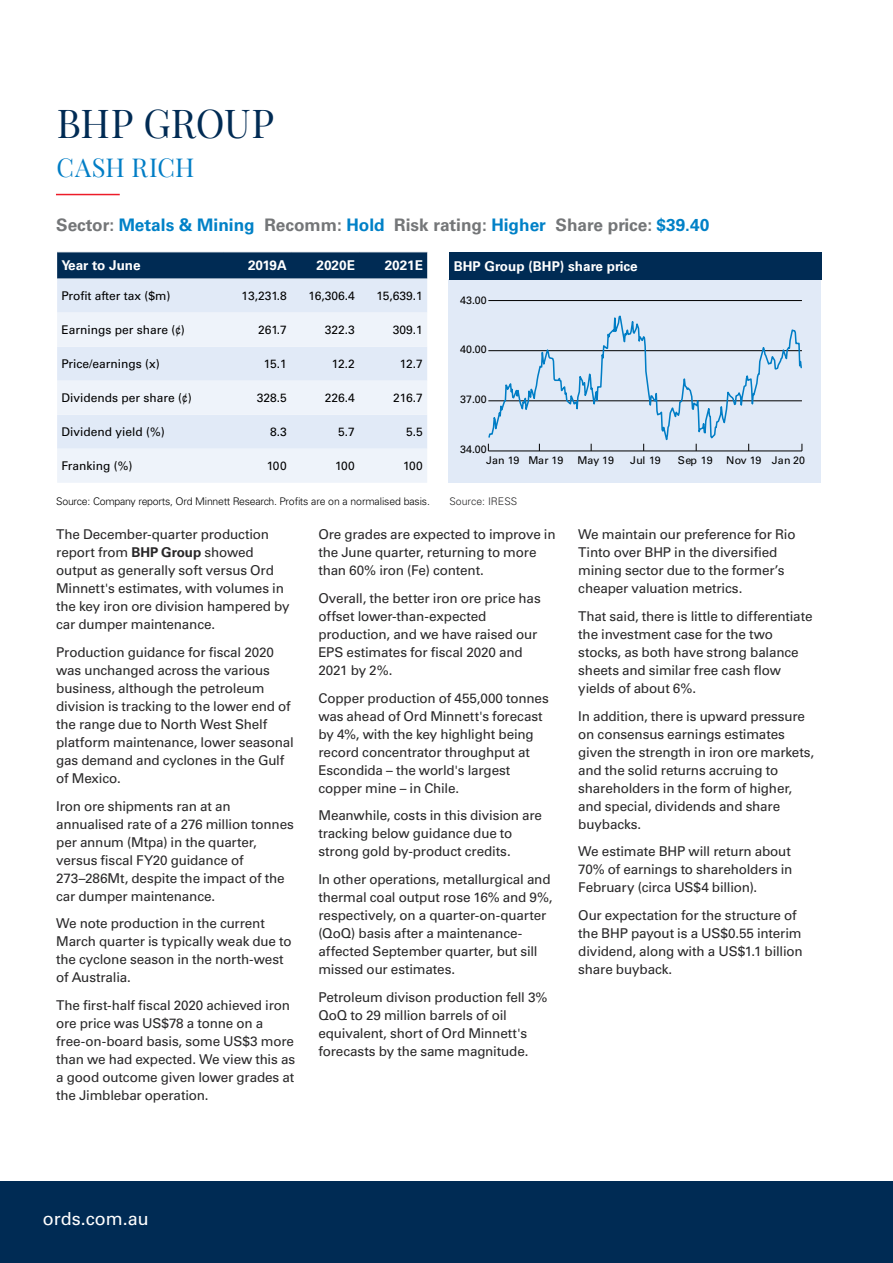
<style>
.page{position:relative;width:893px;height:1263px;background:#fff}
.page>*{position:absolute;margin:0;border:0;box-sizing:border-box;transform-origin:0 0}
.t1{font:39px "Playfair Display";letter-spacing:-.005em;color:#002b54}
.t2{font:25.5px "Playfair Display";letter-spacing:.02em;color:#007dc5}
.t3{font:18px "Univers LT Std";color:#fff}
.t4{font:700 17.25px "Univers LT Std";color:#747678}
.t5{font:13.5px/18px "Univers LT Std";letter-spacing:-.015em;color:#292829}
.t6{font:700 13.5px "Univers LT Std";color:#fff}
.t7{font:12px "Univers LT Std";color:#000}
.t8{font:10.65px "Univers LT Std";letter-spacing:-.005em;color:#000}
.t9{font:300 10.5px "Univers LT Std";letter-spacing:-.02em;color:#000}
.t10{font:300 10.5px "Univers LT Std";color:#292829}
.s1{color:#0081c7}
.s2{font-family:"Arial Narrow"}
.s3{font-weight:700}
</style>
<div class="page">
<div style="left:0;top:1181px;width:893px;height:82px;background:#002b54"></div>
<div style="left:449px;top:279px;width:372px;height:204px;background:#e1eaf7"></div>
<div style="left:57px;top:253px;width:370px;height:26px;background:#002b54"></div>
<div style="left:57px;top:279px;width:370px;height:34px;background:#e1eaf7"></div>
<svg style="left:57px;top:313px;width:370px;height:170px;background:#e8eff8"></svg>
<div style="left:449px;top:253px;width:373px;height:27px;background:#002b54"></div>
<hr style="left:488px;top:451px;width:314px;height:1px;background:#000">
<svg style="left:487px;top:300px;width:316px;height:147px"></svg>
<hr style="left:56px;top:194px;width:64px;height:1px;background:#ed1c29">
<h1 class="t1" style="left:57px;top:99px;width:219px">BHP GROUP</h1>
<h2 class="t2" style="left:57px;top:151px;width:139px">CASH RICH</h2>
<p class="t4" style="left:56px;top:215px;width:655px">Sector: <span class="s1">Metals &amp; Mining</span> Recomm: <span class="s1">Hold</span> Risk rating: <span class="s1">Higher</span> Share price: <span class="s1">$39.40</span></p>
<p class="t6" style="left:61px;top:257px;width:81px">Year to June</p>
<p class="t6" style="left:248px;top:257px;width:40px">2019A</p>
<p class="t6" style="left:317px;top:257px;width:40px">2020E</p>
<p class="t6" style="left:385px;top:257px;width:40px">2021E</p>
<p class="t7" style="left:61px;top:289px;width:111px">Profit after tax ($m)</p>
<p class="t7" style="left:242px;top:289px;width:47px">13,231.8</p>
<p class="t7" style="left:308px;top:289px;width:48px">16,306.4</p>
<p class="t7" style="left:376px;top:289px;width:48px">15,639.1</p>
<p class="t7" style="left:61px;top:323px;width:125px">Earnings per share (<span class="s2">¢</span>)</p>
<p class="t7" style="left:258px;top:323px;width:30px">261.7</p>
<p class="t7" style="left:325px;top:323px;width:32px">322.3</p>
<p class="t7" style="left:393px;top:323px;width:32px">309.1</p>
<p class="t7" style="left:61px;top:357px;width:100px">Price/earnings (x)</p>
<p class="t7" style="left:264px;top:357px;width:25px">15.1</p>
<p class="t7" style="left:332px;top:357px;width:25px">12.2</p>
<p class="t7" style="left:400px;top:357px;width:25px">12.7</p>
<p class="t7" style="left:61px;top:391px;width:132px">Dividends per share (<span class="s2">¢</span>)</p>
<p class="t7" style="left:257px;top:391px;width:32px">328.5</p>
<p class="t7" style="left:325px;top:391px;width:32px">226.4</p>
<p class="t7" style="left:393px;top:391px;width:31px">216.7</p>
<p class="t7" style="left:61px;top:425px;width:105px">Dividend yield (%)</p>
<p class="t7" style="left:270px;top:425px;width:18px">8.3</p>
<p class="t7" style="left:338px;top:425px;width:18px">5.7</p>
<p class="t7" style="left:406px;top:425px;width:18px">5.5</p>
<p class="t7" style="left:61px;top:459px;width:73px">Franking (%)</p>
<p class="t7" style="left:267px;top:459px;width:21px">100</p>
<p class="t7" style="left:335px;top:459px;width:21px">100</p>
<p class="t7" style="left:403px;top:459px;width:21px">100</p>
<p class="t6" style="left:454px;top:258px;width:185px">BHP Group (BHP) share price</p>
<p class="t8" style="left:460px;top:294px;width:28px">43.00</p>
<p class="t8" style="left:460px;top:343px;width:28px">40.00</p>
<p class="t8" style="left:460px;top:393px;width:28px">37.00</p>
<p class="t8" style="left:460px;top:443px;width:28px">34.00</p>
<p class="t8" style="left:486px;top:454px;width:79px">Jan 19 Mar 19</p>
<p class="t8" style="left:577px;top:454px;width:38px">May 19</p>
<p class="t8" style="left:630px;top:454px;width:32px">Jul 19</p>
<p class="t8" style="left:678px;top:454px;width:36px">Sep 19</p>
<p class="t8" style="left:726px;top:454px;width:81px">Nov 19 Jan 20</p>
<p class="t9" style="left:56px;top:495px;width:375px">Source: Company reports, Ord Minnett Research. Profits are on a normalised basis.</p>
<p class="t10" style="left:449px;top:495px;width:69px">Source: IRESS</p>
<p class="t5" style="left:56px;top:525px;width:235px">The December-quarter production report from <span class="s3">BHP Group</span> showed output as generally soft versus Ord<br>Minnett's estimates, with volumes in the key iron ore division hampered by car dumper maintenance.</p>
<p class="t5" style="left:56px;top:643px;width:239px">Production guidance for fiscal 2020 was unchanged across the various business, although the petroleum division is tracking to the lower end of the range due to North West Shelf platform maintenance, lower seasonal gas demand and cyclones in the Gulf of Mexico.</p>
<p class="t5" style="left:56px;top:797px;width:239px">Iron ore shipments ran at an annualised rate of a 276 million tonnes per annum (Mtpa) in the quarter, versus fiscal FY20 guidance of<br>273–286Mt, despite the impact of the car dumper maintenance.</p>
<p class="t5" style="left:56px;top:915px;width:237px">We note production in the current<br>March quarter is typically weak due to the cyclone season in the north-west of Australia.</p>
<p class="t5" style="left:56px;top:996px;width:240px">The first-half fiscal 2020 achieved iron ore price was US$78 a tonne on a free-on-board basis, some US$3 more than we had expected. We view this as a good outcome given lower grades at the Jimblebar operation.</p>
<p class="t5" style="left:318px;top:525px;width:239px">Ore grades are expected to improve in the June quarter, returning to more than 60% iron (Fe) content.</p>
<p class="t5" style="left:318px;top:589px;width:224px">Overall, the better iron ore price has offset lower-than-expected production, and we have raised our<br>EPS estimates for fiscal 2020 and<br>2021 by 2%.</p>
<p class="t5" style="left:318px;top:689px;width:232px">Copper production of 455,000 tonnes was ahead of Ord Minnett's forecast by 4%, with the key highlight being record concentrator throughput at<br>Escondida – the world's largest copper mine – in Chile.</p>
<p class="t5" style="left:318px;top:807px;width:225px">Meanwhile, costs in this division are tracking below guidance due to strong gold by-product credits.</p>
<p class="t5" style="left:318px;top:870px;width:236px">In other operations, metallurgical and thermal coal output rose 16% and 9%, respectively, on a quarter-on-quarter (QoQ) basis after a maintenance&shy;affected September quarter, but sill missed our estimates.</p>
<p class="t5" style="left:318px;top:988px;width:231px">Petroleum divison production fell 3% QoQ to 29 million barrels of oil equivalent, short of Ord Minnett's forecasts by the same magnitude.</p>
<p class="t5" style="left:578px;top:525px;width:219px">We maintain our preference for Rio<br>Tinto over BHP in the diversified mining sector due to the former’s cheaper valuation metrics.</p>
<p class="t5" style="left:578px;top:607px;width:236px">That said, there is little to differentiate the investment case for the two stocks, as both have strong balance sheets and similar free cash flow yields of about 6%.</p>
<p class="t5" style="left:578px;top:707px;width:237px">In addition, there is upward pressure on consensus earnings estimates given the strength in iron ore markets, and the solid returns accruing to shareholders in the form of higher, and special, dividends and share buybacks.</p>
<p class="t5" style="left:578px;top:843px;width:216px;text-align:justify">We estimate BHP will return about 70% of earnings to shareholders in February (circa US$4 billion).</p>
<p class="t5" style="left:578px;top:906px;width:226px">Our expectation for the structure of the BHP payout is a US$0.55 interim dividend, along with a US$1.1 billion share buyback.</p>
<h3 class="t3" style="left:43px;top:1208px;width:108px">ords.com.au</h3>
</div>
